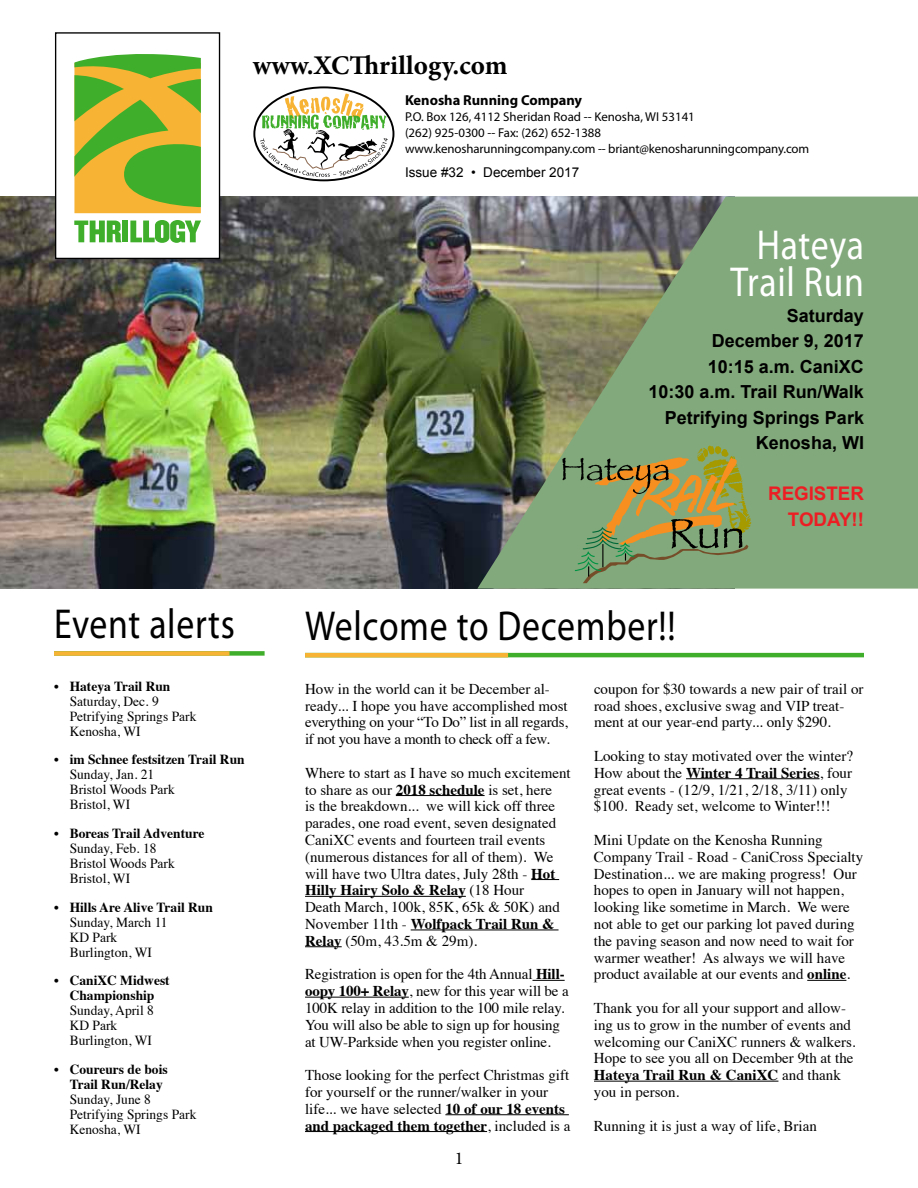
<style>
.page{position:relative;width:918px;height:1188px;background:#fff}
.page>*{position:absolute;margin:0;border:0;box-sizing:border-box;transform-origin:0 0}
.t1{font:42px "Myriad Pro";letter-spacing:.02em;color:#000;scale:.85 1}
.t2{font:42px/37.5px "Myriad Pro";letter-spacing:.02em;color:#fff;text-align:right;scale:.85 1}
.t3{font:700 27px "Minion Pro";letter-spacing:.005em;color:#000}
.t4{font:700 18.75px/25.5px "Arial";color:#ed1d24;text-align:right}
.t5{font:700 18px/25.5px "Arial";color:#000;text-align:right}
.t6{font:18px "Minion Pro";color:#000}
.t7{font:15px/16.8px "Times";color:#000}
.t8{font:15px/16.8px "Times";letter-spacing:-.02em;color:#000}
.t9{font:700 14.4px "Myriad Pro";color:#000}
.t10{font:13.8px/15px "Times";color:#000}
.t11{font:700 13.8px/15px "Times";color:#000;text-align:center}
.t12{font:13.5px "Arial";color:#000}
.t13{font:12.9px/16px "Myriad Pro";letter-spacing:-.01em;color:#000}
.s1{font-weight:700}
</style>
<div class="page">
<img style="left:0;top:197px;width:477px;height:392px">
<div style="left:54px;top:651px;width:211px;height:5px;background:#3fae2a"></div>
<div style="left:56px;top:33px;width:164px;height:225px;background:#fff"></div>
<div style="left:55px;top:32px;width:165px;height:227px;border:1px solid #000"></div>
<svg style="left:74px;top:54px;width:127px;height:159px;background:#9eb132"></svg>
<svg style="left:130px;top:220px;width:71px;height:23px"></svg>
<div style="left:122px;top:221px;width:6px;height:21px;background:#3fae2a"></div>
<svg style="left:74px;top:221px;width:47px;height:21px"></svg>
<svg style="left:477px;top:197px;width:441px;height:392px;background:#7c9770"></svg>
<div style="left:54px;top:651px;width:176px;height:5px;background:#f7b334"></div>
<hr style="left:305px;top:653px;width:559px;height:4px;background:#3fae2a">
<hr style="left:305px;top:653px;width:203px;height:4px;background:#f7b334">
<hr style="left:396px;top:795px;width:89px;height:1px;background:#000">
<svg style="left:531px;top:879px;width:28px;height:1px"></svg>
<hr style="left:305px;top:896px;width:161px;height:1px;background:#000">
<hr style="left:411px;top:929px;width:148px;height:1px;background:#000">
<hr style="left:305px;top:946px;width:37px;height:1px;background:#000">
<hr style="left:532px;top:980px;width:33px;height:1px;background:#000">
<hr style="left:305px;top:997px;width:104px;height:1px;background:#000">
<hr style="left:445px;top:1114px;width:124px;height:1px;background:#000">
<hr style="left:305px;top:1131px;width:182px;height:1px;background:#000">
<hr style="left:686px;top:778px;width:134px;height:1px;background:#000">
<hr style="left:807px;top:980px;width:39px;height:1px;background:#000">
<hr style="left:594px;top:1081px;width:184px;height:1px;background:#000">
<svg style="left:254px;top:87px;width:139px;height:93px"></svg>
<div style="left:253px;top:86px;width:141px;height:95px;border:2px solid #000;border-radius:50%"></div>
<svg style="left:260px;top:93px;width:128px;height:84px"></svg>
<svg style="left:563px;top:446px;width:188px;height:137px;background:#8e9a5f"></svg>
<h2 class="t3" style="left:253px;top:46px;width:256px">www.XCThrillogy.com</h2>
<p class="t9" style="left:405px;top:91px;width:179px">Kenosha Running Company</p>
<p class="t13" style="left:405px;top:108px;width:406px">P.O. Box 126, 4112 Sheridan Road -- Kenosha, WI 53141<br>(262) 925-0300 -- Fax: (262) 652-1388<br>www.kenosharunningcompany.com -- briant@kenosharunningcompany.com</p>
<p class="t12" style="left:405px;top:163px;width:176px">Issue #32 • December 2017</p>
<h1 class="t2" style="left:730px;top:225px;width:159px">Hateya<br>Trail Run</h1>
<p class="t5" style="left:649px;top:303px;width:217px">Saturday<br>December 9, 2017<br>10:15 a.m. CaniXC<br>10:30 a.m. Trail Run/Walk<br>Petrifying Springs Park<br>Kenosha, WI</p>
<p class="t4" style="left:768px;top:482px;width:97px">REGISTER<br>TODAY!!</p>
<h1 class="t1" style="left:54px;top:598px;width:214px">Event alerts</h1>
<h1 class="t1" style="left:305px;top:600px;width:437px">Welcome to December!!</h1>
<p class="t11" style="left:54px;top:677px;width:118px">• Hateya Trail Run</p>
<p class="t10" style="left:70px;top:692px;width:128px">Saturday, Dec. 9<br>Petrifying Springs Park<br>Kenosha, WI</p>
<p class="t11" style="left:54px;top:751px;width:192px">• im Schnee festsitzen Trail Run</p>
<p class="t10" style="left:70px;top:766px;width:107px">Sunday, Jan. 21<br>Bristol Woods Park<br>Bristol, WI</p>
<p class="t11" style="left:54px;top:824px;width:152px">• Boreas Trail Adventure</p>
<p class="t10" style="left:70px;top:840px;width:107px">Sunday, Feb. 18<br>Bristol Woods Park<br>Bristol, WI</p>
<p class="t11" style="left:54px;top:898px;width:160px">• Hills Are Alive Trail Run</p>
<p class="t10" style="left:70px;top:913px;width:99px">Sunday, March 11<br>KD Park<br>Burlington, WI</p>
<p class="t11" style="left:54px;top:972px;width:117px">• CaniXC Midwest<br>Championship</p>
<p class="t10" style="left:70px;top:1002px;width:86px">Sunday, April 8<br>KD Park<br>Burlington, WI</p>
<p class="t11" style="left:70px;top:1060px;width:100px;text-align:left;text-indent:-16px">• Coureurs de bois<br>Trail Run/Relay</p>
<p class="t10" style="left:70px;top:1091px;width:128px">Sunday, June 8<br>Petrifying Springs Park<br>Kenosha, WI</p>
<p class="t8" style="left:305px;top:679px;width:265px">How in the world can it be December al&shy;ready... I hope you have accomplished most everything on your “To Do” list in all regards, if not you have a month to check off a few.</p>
<p class="t7" style="left:305px;top:763px;width:267px">Where to start as I have so much excitement to share as our <span class="s1">2018 schedule</span> is set, here<br>is the breakdown... we will kick off three parades, one road event, seven designated CaniXC events and fourteen trail events (numerous distances for all of them). We will have two Ultra dates, July 28th - <span class="s1">Hot Hilly Hairy Solo &amp; Relay</span> (18 Hour<br>Death March, 100k, 85K, 65k &amp; 50K) and November 11th - <span class="s1">Wolfpack Trail Run &amp; Relay</span> (50m, 43.5m &amp; 29m).</p>
<p class="t7" style="left:305px;top:965px;width:265px">Registration is open for the 4th Annual <span class="s1">Hill&shy;oopy 100+ Relay</span>, new for this year will be a 100K relay in addition to the 100 mile relay.<br>You will also be able to sign up for housing at UW-Parkside when you register online.</p>
<p class="t7" style="left:305px;top:1065px;width:267px">Those looking for the perfect Christmas gift for yourself or the runner/walker in your life... we have selected <span class="s1">10 of our 18 events and packaged them together</span>, included is a</p>
<p class="t6" style="left:455px;top:1146px;width:10px">1</p>
<p class="t7" style="left:594px;top:679px;width:271px">coupon for $30 towards a new pair of trail or road shoes, exclusive swag and VIP treat&shy;ment at our year-end party... only $290.</p>
<p class="t7" style="left:594px;top:746px;width:261px">Looking to stay motivated over the winter?<br>How about the <span class="s1">Winter 4 Trail Series</span>, four great events - (12/9, 1/21, 2/18, 3/11) only $100. Ready set, welcome to Winter!!!</p>
<p class="t7" style="left:594px;top:830px;width:271px">Mini Update on the Kenosha Running Company Trail - Road - CaniCross Specialty Destination... we are making progress! Our hopes to open in January will not happen, looking like sometime in March. We were not able to get our parking lot paved during the paving season and now need to wait for warmer weather! As always we will have product available at our events and <span class="s1">online</span>.</p>
<p class="t7" style="left:594px;top:998px;width:263px">Thank you for all your support and allow&shy;ing us to grow in the number of events and welcoming our CaniXC runners &amp; walkers.<br>Hope to see you all on December 9th at the <span class="s1">Hateya Trail Run &amp; CaniXC</span> and thank you in person.</p>
<p class="t7" style="left:594px;top:1116px;width:224px">Running it is just a way of life, Brian</p>
</div>
